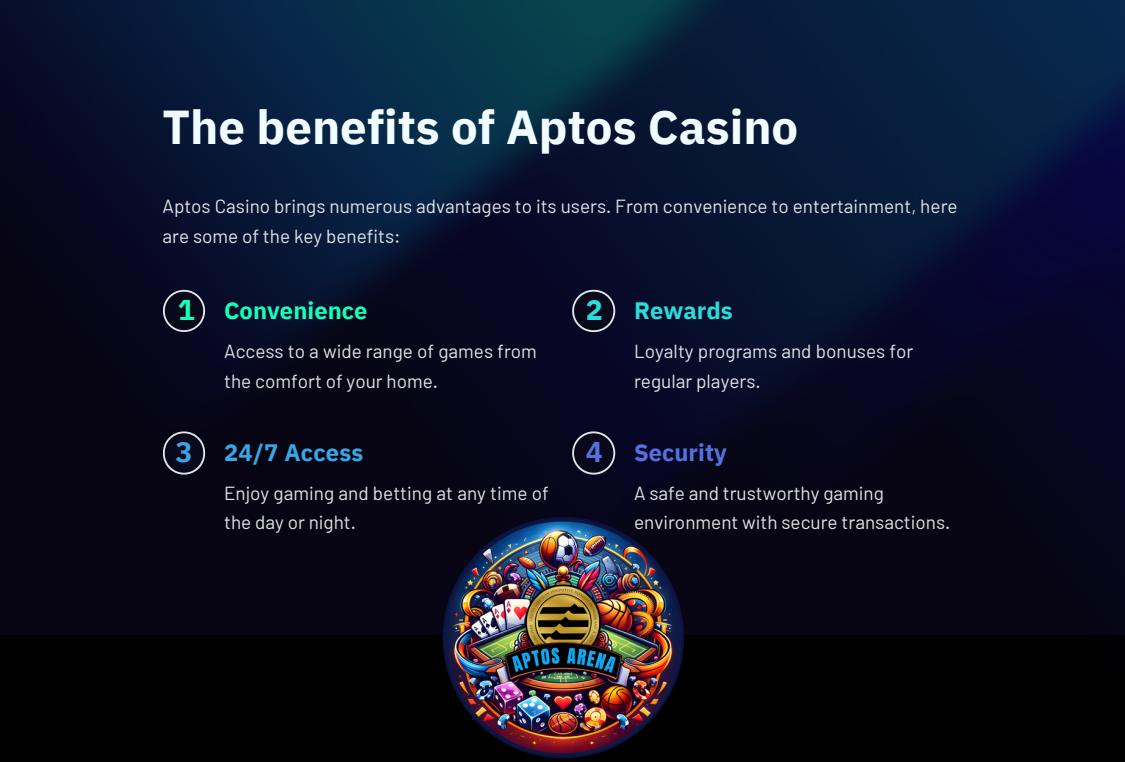
<style>
.page{position:relative;width:1125px;height:762px;background:#fff}
.page>*{position:absolute;margin:0;border:0;box-sizing:border-box;transform-origin:0 0}
.t1{font:700 47.38px "IBM Plex Sans";color:#f0fcff}
.t2{font:700 28.5px "IBM Plex Sans";color:#37a7e7}
.t3{font:700 28.5px "IBM Plex Sans";color:#15ffbb}
.t4{font:700 28.5px "IBM Plex Sans";color:#5372df}
.t5{font:700 28.5px "IBM Plex Sans";color:#29ddda}
.t6{font:700 23.75px "IBM Plex Sans";color:#15ffbb}
.t7{font:700 23.75px "IBM Plex Sans";letter-spacing:.01em;color:#37a7e7}
.t8{font:700 23.75px "IBM Plex Sans";color:#5372df}
.t9{font:700 23.75px "IBM Plex Sans";color:#29ddda}
.t10{font:19px/30px "Barlow";color:#e0e4e6}
</style>
<div class="page">
<div style="left:0;top:634px;width:1125px;height:127px;background:#000"></div>
<div style="left:0;top:0;width:1125px;height:634px;background:#0a081b;opacity:.75"></div>
<svg style="left:162px;top:288px;width:44px;height:45px;background:#222235"></svg>
<svg style="left:571px;top:288px;width:45px;height:75px;background:#17162f"></svg>
<svg style="left:162px;top:430px;width:44px;height:45px;background:#232231"></svg>
<svg style="left:571px;top:430px;width:45px;height:45px;background:#222134"></svg>
<img style="left:438px;top:512px;width:249px;height:249px">
<p class="t1" style="left:163px;top:95px;width:637px">The benefits of Aptos Casino</p>
<h2 class="t10" style="left:163px;top:191px;width:797px">Aptos Casino brings numerous advantages to its users. From convenience to entertainment, here are some of the key benefits:</h2>
<h2 class="t3" style="left:178px;top:290px;width:19px">1</h2>
<p class="t2" style="left:176px;top:432px;width:19px">3</p>
<h2 class="t6" style="left:224px;top:294px;width:145px">Convenience</h2>
<h1 class="t10" style="left:224px;top:335px;width:314px">Access to a wide range of games from the comfort of your home.</h1>
<p class="t7" style="left:224px;top:437px;width:141px">24/7 Access</p>
<p class="t10" style="left:224px;top:477px;width:326px;line-height:29px">Enjoy gaming and betting at any time of the day or night.</p>
<p class="t5" style="left:586px;top:290px;width:19px">2</p>
<p class="t4" style="left:586px;top:432px;width:19px">4</p>
<h2 class="t9" style="left:634px;top:294px;width:100px">Rewards</h2>
<p class="t10" style="left:634px;top:335px;width:281px">Loyalty programs and bonuses for regular players.</p>
<p class="t8" style="left:634px;top:437px;width:94px">Security</p>
<p class="t10" style="left:634px;top:477px;width:318px;line-height:29px">A safe and trustworthy gaming environment with secure transactions.</p>
</div>
